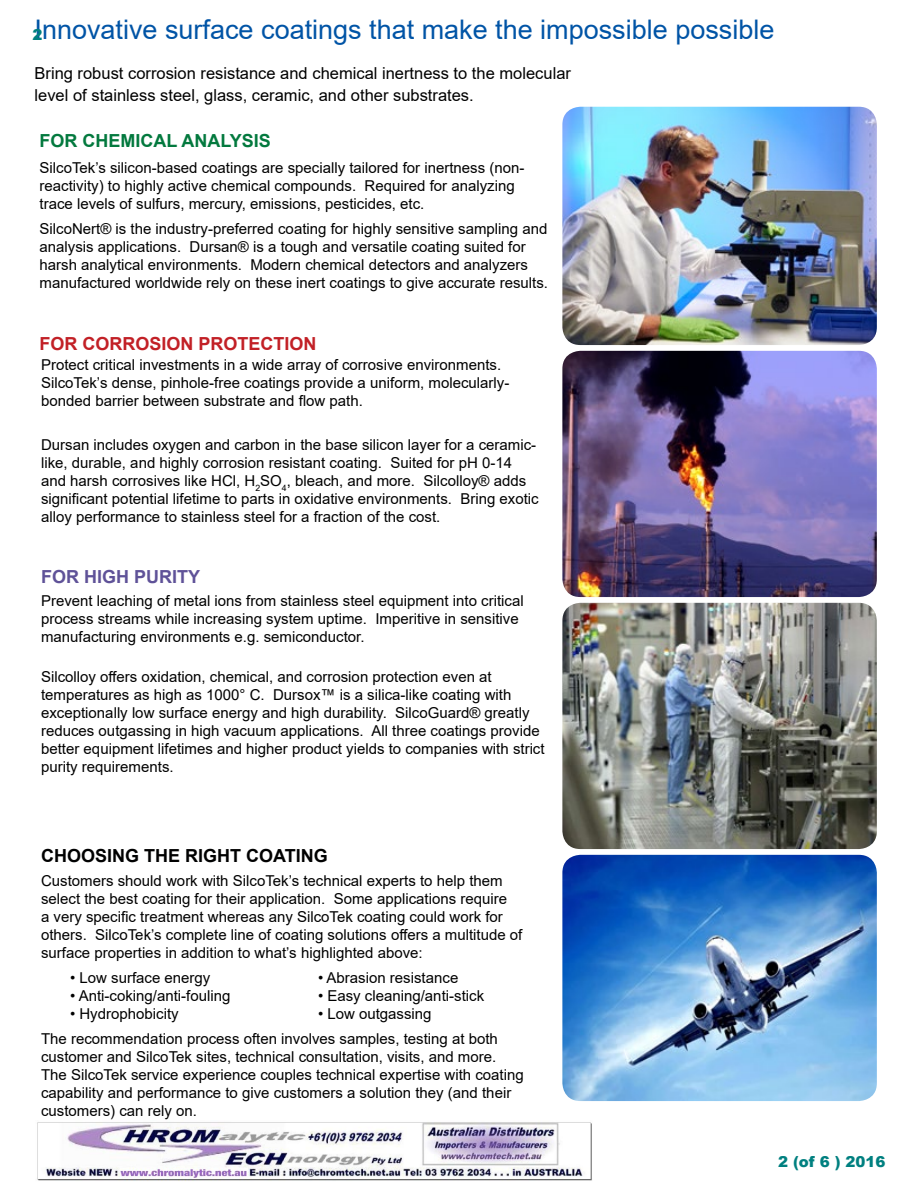
<style>
.page{position:relative;width:918px;height:1188px;background:#fff}
.page>*{position:absolute;margin:0;border:0;box-sizing:border-box;transform-origin:0 0}
.t1{font:27px "Arial";color:#0054a6}
.t2{font:700 18px "Arial";color:#000101}
.t3{font:700 18px "Arial";color:#c22026}
.t4{font:700 18px "Arial";color:#03793e}
.t5{font:700 18px "Arial";color:#5f5298}
.t6{font:16.5px/21px "Arial";color:#000}
.t7{font:15px/18px "Arial";color:#000}
.t8{font:900 15px "Arial";color:#008080}
</style>
<div class="page">
<img style="left:562px;top:107px;width:315px;height:238px">
<img style="left:562px;top:351px;width:315px;height:246px">
<img style="left:562px;top:603px;width:315px;height:246px">
<img style="left:562px;top:855px;width:315px;height:246px">
<img style="left:37px;top:1122px;width:555px;height:59px">
<h1 class="t1" style="left:35px;top:11px;width:741px">Innovative surface coatings that make the impossible possible</h1>
<p class="t6" style="left:35px;top:63px;width:538px">Bring robust corrosion resistance and chemical inertness to the molecular level of stainless steel, glass, ceramic, and other substrates.</p>
<p class="t4" style="left:40px;top:128px;width:233px">FOR CHEMICAL ANALYSIS</p>
<p class="t7" style="left:40px;top:158px;width:486px">SilcoTek’s silicon-based coatings are specially tailored for inertness (non&shy;reactivity) to highly active chemical compounds. Required for analyzing trace levels of sulfurs, mercury, emissions, pesticides, etc.</p>
<p class="t7" style="left:40px;top:219px;width:510px">SilcoNert® is the industry-preferred coating for highly sensitive sampling and analysis applications. Dursan® is a tough and versatile coating suited for harsh analytical environments. Modern chemical detectors and analyzers manufactured worldwide rely on these inert coatings to give accurate results.</p>
<p class="t8" style="left:32px;top:24px;width:12px">2</p>
<p class="t3" style="left:40px;top:331px;width:279px">FOR CORROSION PROTECTION</p>
<p class="t7" style="left:41px;top:356px;width:470px">Protect critical investments in a wide array of corrosive environments.<br>SilcoTek’s dense, pinhole-free coatings provide a uniform, molecularly&shy;bonded barrier between substrate and flow path.</p>
<p class="t7" style="left:41px;top:435px;width:499px">Dursan includes oxygen and carbon in the base silicon layer for a ceramic&shy;like, durable, and highly corrosion resistant coating. Suited for pH 0-14 and harsh corrosives like HCl, H<sub>2</sub>SO<sub>4</sub>, bleach, and more. Silcolloy® adds significant potential lifetime to parts in oxidative environments. Bring exotic alloy performance to stainless steel for a fraction of the cost.</p>
<p class="t5" style="left:41px;top:564px;width:161px">FOR HIGH PURITY</p>
<p class="t7" style="left:41px;top:592px;width:484px">Prevent leaching of metal ions from stainless steel equipment into critical process streams while increasing system uptime. Imperitive in sensitive manufacturing environments e.g. semiconductor.</p>
<p class="t7" style="left:41px;top:668px;width:505px">Silcolloy offers oxidation, chemical, and corrosion protection even at temperatures as high as 1000° C. Dursox™ is a silica-like coating with exceptionally low surface energy and high durability. SilcoGuard® greatly reduces outgassing in high vacuum applications. All three coatings provide better equipment lifetimes and higher product yields to companies with strict purity requirements.</p>
<p class="t2" style="left:41px;top:843px;width:288px">CHOOSING THE RIGHT COATING</p>
<p class="t7" style="left:41px;top:871px;width:483px">Customers should work with SilcoTek’s technical experts to help them select the best coating for their application. Some applications require<br>a very specific treatment whereas any SilcoTek coating could work for others. SilcoTek’s complete line of coating solutions offers a multitude of surface properties in addition to what’s highlighted above:</p>
<p class="t7" style="left:70px;top:968px;width:142px">• Low surface energy</p>
<p class="t7" style="left:70px;top:986px;width:162px">• Anti-coking/anti-fouling</p>
<p class="t7" style="left:70px;top:1004px;width:110px">• Hydrophobicity</p>
<p class="t7" style="left:318px;top:968px;width:142px">• Abrasion resistance</p>
<p class="t7" style="left:318px;top:986px;width:168px">• Easy cleaning/anti-stick</p>
<p class="t7" style="left:41px;top:1000px;width:458px;line-height:25.7px;text-indent:277px">• Low outgassing<br>The recommendation process often involves samples, testing at both</p>
<p class="t7" style="left:41px;top:1048px;width:484px">customer and SilcoTek sites, technical consultation, visits, and more.<br>The SilcoTek service experience couples technical expertise with coating capability and performance to give customers a solution they (and their customers) can rely on.</p>
<p class="t8" style="left:778px;top:1151px;width:109px">2 (of 6 ) 2016</p>
</div>
